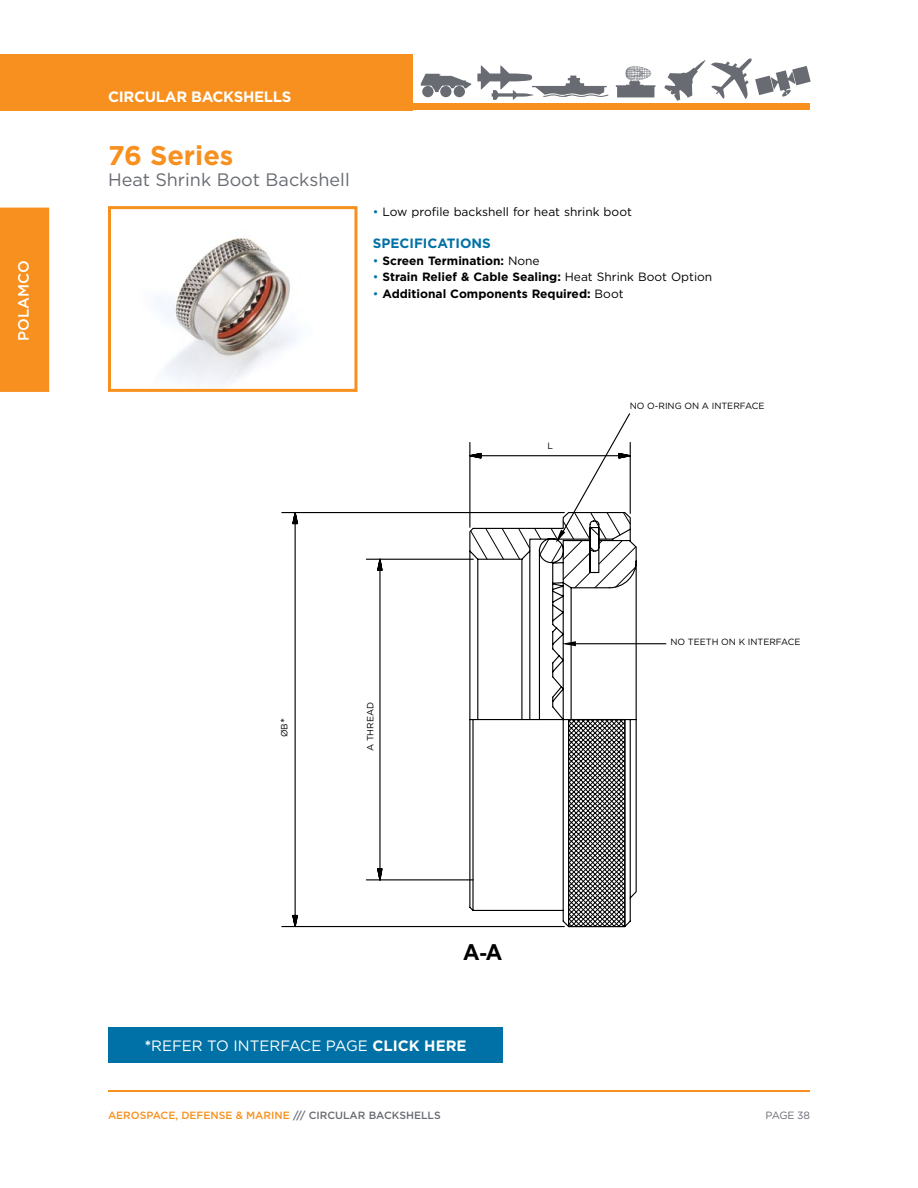
<style>
.page{position:relative;width:918px;height:1188px;background:#fff}
.page>*{position:absolute;margin:0;border:0;box-sizing:border-box;transform-origin:0 0}
.t1{font:700 27px "Gotham";color:#f7901e}
.t2{font:700 22.05px "Arial";color:#000}
.t3{font:18px "Gotham";color:#696b73}
.t4{font:15px "Gotham";color:#fff}
.t5{font:700 15px "Gotham";letter-spacing:-.02em;color:#fff}
.t6{font:500 15px "Gotham";color:#fff}
.t7{font:700 13.5px "Gotham";color:#0071a6}
.t8{font:700 12px "Gotham";color:#000}
.t9{font:12px "Gotham";color:#000}
.t10{font:500 10.5px "Gotham";color:#f7901e}
.t11{font:10.5px "Gotham";letter-spacing:-.04em;color:#696b73}
.t12{font:9px "Gotham";color:#000}
.s1{color:#0071a6}
.s2{font-weight:400;color:#0071a6}
.s3{font-weight:400}
.s4{font-size:12px}
.s5{font-weight:700}
.s6{color:#696b73}
</style>
<div class="page">
<hr style="left:108px;top:1090px;width:702px;height:1px;background:#f7901e">
<div style="left:0;top:54px;width:413px;height:56px;background:#f7901e"></div>
<div style="left:0;top:104px;width:810px;height:6px;background:#f7901e"></div>
<svg style="left:664px;top:58px;width:147px;height:43px"></svg>
<svg style="left:616px;top:66px;width:39px;height:31px"></svg>
<svg style="left:477px;top:66px;width:131px;height:34px"></svg>
<div style="left:440px;top:86px;width:12px;height:11px;background:#696b73;border-radius:50%"></div>
<div style="left:454px;top:86px;width:11px;height:11px;background:#696b73;border-radius:50%"></div>
<svg style="left:421px;top:74px;width:50px;height:18px"></svg>
<div style="left:422px;top:86px;width:12px;height:11px;background:#696b73;border-radius:50%"></div>
<div style="left:0;top:208px;width:49px;height:184px;background:#f7901e"></div>
<hr style="left:565px;top:643px;width:101px;height:1px;background:#000">
<div style="left:108px;top:1027px;width:395px;height:36px;background:#0071a6"></div>
<img style="left:155px;top:238px;width:142px;height:147px">
<div style="left:108px;top:206px;width:249px;height:186px;border:3px solid #f7901e"></div>
<svg style="left:565px;top:543px;width:71px;height:383px"></svg>
<svg style="left:281px;top:512px;width:284px;height:416px"></svg>
<svg style="left:464px;top:413px;width:169px;height:130px"></svg>
<svg style="left:567px;top:718px;width:59px;height:210px"></svg>
<p class="t6" style="left:14px;top:341px;width:82px;rotate:-90deg">POLAMCO</p>
<p class="t5" style="left:108px;top:87px;width:185px">CIRCULAR BACKSHELLS</p>
<h1 class="t1" style="left:108px;top:137px;width:127px">76 Series</h1>
<h3 class="t3" style="left:108px;top:169px;width:243px">Heat Shrink Boot Backshell</h3>
<p class="t9" style="left:373px;top:204px;width:261px"><span class="s1">•</span> Low profile backshell for heat shrink boot</p>
<p class="t7" style="left:373px;top:234px;width:120px">SPECIFICATIONS</p>
<p class="t8" style="left:373px;top:252px;width:168px"><span class="s2">•</span> Screen Termination: <span class="s3">None</span></p>
<p class="t8" style="left:373px;top:269px;width:341px"><span class="s2">•</span> Strain Relief &amp; Cable Sealing: <span class="s3">Heat Shrink Boot Option</span></p>
<p class="t8" style="left:373px;top:285px;width:252px"><span class="s2">•</span> Additional Components Required: <span class="s3">Boot</span></p>
<p class="t12" style="left:548px;top:440px;width:7px">L</p>
<p class="t12" style="left:630px;top:400px;width:136px">NO O-RING ON A INTERFACE</p>
<p class="t12" style="left:279px;top:737px;width:21px;rotate:-90deg">ØB<span class="s4">*</span></p>
<p class="t12" style="left:365px;top:751px;width:51px;rotate:-90deg">A THREAD</p>
<p class="t12" style="left:671px;top:636px;width:132px">NO TEETH ON K INTERFACE</p>
<h2 class="t2" style="left:463px;top:938px;width:40px">A-A</h2>
<p class="t4" style="left:145px;top:1036px;width:323px"><span class="s5">*</span>REFER TO INTERFACE PAGE <span class="s5">CLICK HERE</span></p>
<p class="t10" style="left:108px;top:1108px;width:334px">AEROSPACE, DEFENSE &amp; MARINE <span class="s6">/// CIRCULAR BACKSHELLS</span></p>
<p class="t11" style="left:766px;top:1108px;width:46px">PAGE 38</p>
</div>
